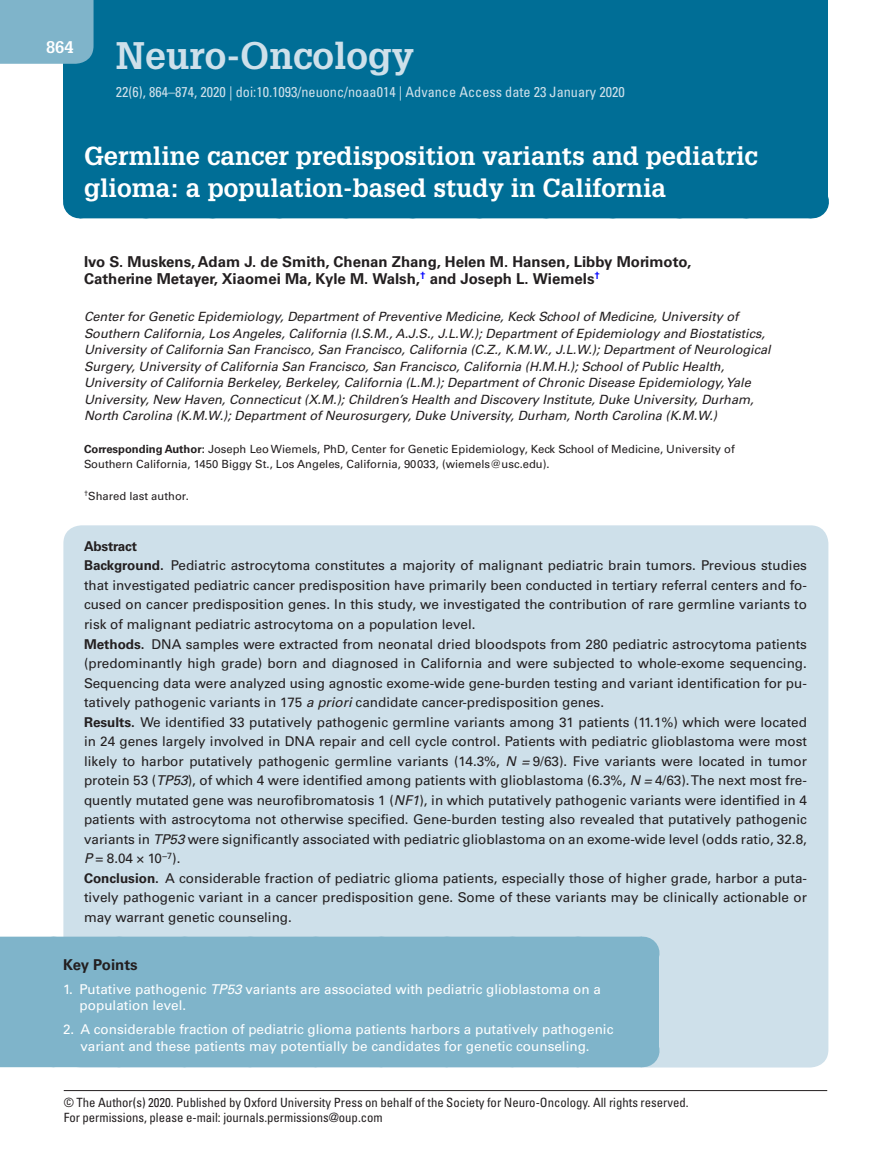
<style>
.page{position:relative;width:891px;height:1175px;background:#fff}
.page>*{position:absolute;margin:0;border:0;box-sizing:border-box;transform-origin:0 0}
.t1{font:700 37.5px "Glypha LT Std";color:#cee0ea}
.t2{font:700 25.5px/31.5px "Glypha LT Std";color:#fff}
.t3{font:700 16.5px "Glypha LT Std";color:#fff}
.t4{font:700 15px/16.5px "Univers LT Std";color:#231f20}
.t5{font:condensed 14.25px "Univers LT Std";color:#cee0ea}
.t6{font:13.5px/19.5px "Univers LT Std";color:#231f20}
.t7{font:13.5px/16.5px "Univers LT Std";color:#fff}
.t8{font:italic 12.75px/16.5px "Univers LT Std";color:#231f20}
.t9{font:condensed 12.75px/15px "Univers LT Std";color:#231f20}
.t10{font:11.25px/15px "Univers LT Std";color:#231f20}
.s1{font-weight:700}
.s2{font-style:italic}
</style>
<div class="page">
<div style="left:63px;top:0;width:765px;height:166px;background:#006e96"></div>
<div style="left:0;top:0;width:94px;height:64px;background:#7fb4ca"></div>
<hr style="left:64px;top:1090px;width:763px;height:1px;background:#231f20">
<div style="left:63px;top:525px;width:765px;height:542px;background:#cee0ea;border-radius:18px"></div>
<div style="left:63px;top:161px;width:765px;height:39px;background:#006e96"></div>
<div style="left:80px;top:185px;width:732px;height:33px;background:#006e96"></div>
<hr style="left:812px;top:185px;width:1px;height:33px;background:#006e96">
<div style="left:0;top:954px;width:659px;height:34px;background:#7fb4ca"></div>
<div style="left:0;top:936px;width:642px;height:33px;background:#7fb4ca"></div>
<svg style="left:53px;top:936px;width:556px;height:1px"></svg>
<hr style="left:642px;top:936px;width:1px;height:33px;background:#7fb4ca">
<div style="left:0;top:970px;width:659px;height:43px;background:#7fb4ca"></div>
<div style="left:0;top:1010px;width:659px;height:44px;background:#7fb4ca"></div>
<div style="left:0;top:1034px;width:642px;height:33px;background:#7fb4ca"></div>
<hr style="left:642px;top:1034px;width:1px;height:33px;background:#7fb4ca">
<p class="t3" style="left:46px;top:37px;width:29px">864</p>
<h1 class="t1" style="left:116px;top:32px;width:299px">Neuro-Oncology</h1>
<p class="t5" style="left:116px;top:83px;width:510px">22(6), 864–874, 2020 | doi:10.1093/neuonc/noaa014 | Advance Access date 23 January 2020</p>
<h2 class="t2" style="left:84px;top:140px;width:675px">Germline cancer predisposition variants and pediatric glioma: a population-based study in California</h2>
<p class="t4" style="left:84px;top:254px;width:609px">Ivo S. Muskens, Adam J. de Smith, Chenan Zhang, Helen M. Hansen, Libby Morimoto,<br>Catherine Metayer, Xiaomei Ma, Kyle M. Walsh,<sup>†</sup> and Joseph L. Wiemels<sup>†</sup></p>
<p class="t8" style="left:84px;top:309px;width:688px">Center for Genetic Epidemiology, Department of Preventive Medicine, Keck School of Medicine, University of Southern California, Los Angeles, California (I.S.M., A.J.S., J.L.W.); Department of Epidemiology and Biostatistics, University of California San Francisco, San Francisco, California (C.Z., K.M.W., J.L.W.); Department of Neurological Surgery, University of California San Francisco, San Francisco, California (H.M.H.); School of Public Health, University of California Berkeley, Berkeley, California (L.M.); Department of Chronic Disease Epidemiology, Yale University, New Haven, Connecticut (X.M.); Children’s Health and Discovery Institute, Duke University, Durham, North Carolina (K.M.W.); Department of Neurosurgery, Duke University, Durham, North Carolina (K.M.W.)</p>
<p class="t10" style="left:84px;top:441px;width:652px"><span class="s1">Corresponding Author:</span> Joseph Leo Wiemels, PhD, Center for Genetic Epidemiology, Keck School of Medicine, University of<br>Southern California, 1450 Biggy St., Los Angeles, California, 90033, (wiemels@usc.edu).</p>
<p class="t10" style="left:84px;top:488px;width:106px"><sup>†</sup>Shared last author.</p>
<p class="t6" style="left:84px;top:536px;width:725px"><span class="s1">Abstract<br>Background.</span> Pediatric astrocytoma constitutes a majority of malignant pediatric brain tumors. Previous studies that investigated pediatric cancer predisposition have primarily been conducted in tertiary referral centers and fo&shy;cused on cancer predisposition genes. In this study, we investigated the contribution of rare germline variants to risk of malignant pediatric astrocytoma on a population level.<br><span class="s1">Methods.</span> DNA samples were extracted from neonatal dried bloodspots from 280 pediatric astrocytoma patients (predominantly high grade) born and diagnosed in California and were subjected to whole-exome sequencing.<br>Sequencing data were analyzed using agnostic exome-wide gene-burden testing and variant identification for pu&shy;tatively pathogenic variants in 175 <span class="s2">a priori</span> candidate cancer-predisposition genes.<br><span class="s1">Results.</span> We identified 33 putatively pathogenic germline variants among 31 patients (11.1%) which were located in 24 genes largely involved in DNA repair and cell cycle control. Patients with pediatric glioblastoma were most likely to harbor putatively pathogenic germline variants (14.3%, <span class="s2">N =</span> 9/63). Five variants were located in tumor protein 53 (<span class="s2">TP53</span>), of which 4 were identified among patients with glioblastoma (6.3%, <span class="s2">N =</span> 4/63). The next most fre&shy;quently mutated gene was neurofibromatosis 1 (<span class="s2">NF1</span>), in which putatively pathogenic variants were identified in 4 patients with astrocytoma not otherwise specified. Gene-burden testing also revealed that putatively pathogenic variants in <span class="s2">TP53</span> were significantly associated with pediatric glioblastoma on an exome-wide level (odds ratio, 32.8, <span class="s2">P</span> = 8.04 × 10<sup>−7</sup>).<br><span class="s1">Conclusion.</span> A considerable fraction of pediatric glioma patients, especially those of higher grade, harbor a puta&shy;tively pathogenic variant in a cancer predisposition gene. Some of these variants may be clinically actionable or may warrant genetic counseling.</p>
<p class="t4" style="left:63px;top:956px;width:76px">Key Points</p>
<p class="t7" style="left:80px;top:980px;width:523px;text-indent:-17px">1. Putative pathogenic <span class="s2">TP53</span> variants are associated with pediatric glioblastoma on a population level.</p>
<p class="t7" style="left:63px;top:1021px;width:552px;text-align:center">2. A considerable fraction of pediatric glioma patients harbors a putatively pathogenic variant and these patients may potentially be candidates for genetic counseling.</p>
<p class="t9" style="left:64px;top:1095px;width:626px">© The Author(s) 2020. Published by Oxford University Press on behalf of the Society for Neuro-Oncology. All rights reserved.<br>For permissions, please e-mail: journals.permissions@oup.com</p>
</div>
